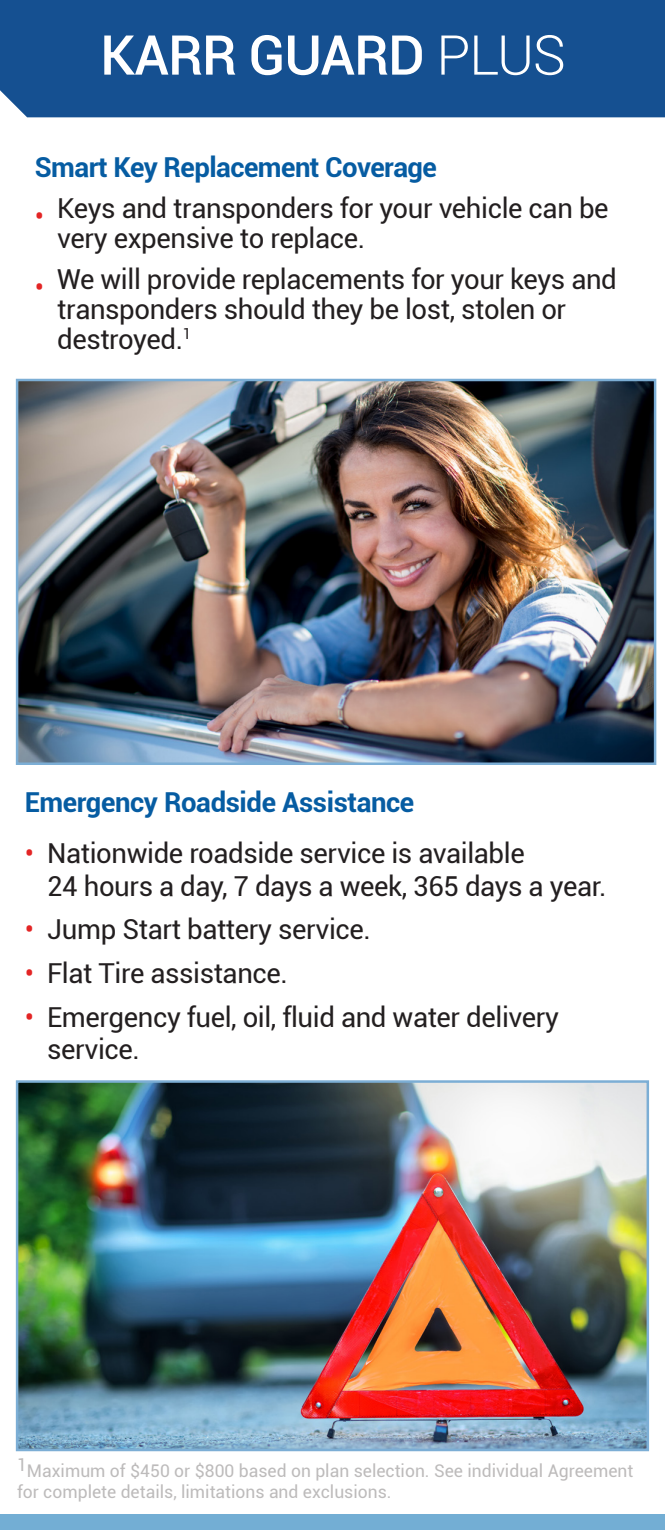
<style>
.page{position:relative;width:665px;height:1530px;background:#fff}
.page>*{position:absolute;margin:0;border:0;box-sizing:border-box;transform-origin:0 0}
.t1{font:500 55px "Roboto";letter-spacing:-.02em;color:#fff}
.t2{font:27.5px/30px "Roboto";letter-spacing:-.015em;color:#231f20}
.t3{font:700 27.5px "Roboto";letter-spacing:-.015em;color:#065ca2}
.t4{font:17.5px/21px "Roboto";color:#bdbbbb}
.s1{font-weight:300}
.s2{color:#e32525}
</style>
<div class="page">
<div style="left:0;top:0;width:664px;height:117px;background:#155091"></div>
<svg style="left:0;top:1514px;width:664px;height:1px"></svg>
<img style="left:19px;top:382px;width:634px;height:380px">
<div style="left:16px;top:379px;width:640px;height:386px;border:2px solid #7caed5"></div>
<img style="left:19px;top:1083px;width:626px;height:365px">
<div style="left:16px;top:1080px;width:632px;height:371px;border:2px solid #7caed5"></div>
<div style="left:0;top:1515px;width:664px;height:15px;background:#73aed4"></div>
<p class="t1" style="left:100px;top:16px;width:467px">KARR GUARD <span class="s1">PLUS</span></p>
<p class="t3" style="left:35px;top:148px;width:403px">Smart Key Replacement Coverage</p>
<p class="t2" style="left:57px;top:192px;width:552px;text-indent:-22px"><span class="s2">•</span> Keys and transponders for your vehicle can be very expensive to replace.</p>
<p class="t2" style="left:57px;top:263px;width:561px;text-indent:-22px"><span class="s2">•</span> We will provide replacements for your keys and transponders should they be lost, stolen or destroyed.<sup>1</sup></p>
<p class="t3" style="left:25px;top:783px;width:391px">Emergency Roadside Assistance</p>
<p class="t2" style="left:47px;top:836px;width:560px;line-height:32.5px;text-indent:-22px"><span class="s2">•</span> Nationwide roadside service is available<br>24 hours a day, 7 days a week, 365 days a year.</p>
<p class="t2" style="left:25px;top:913px;width:347px"><span class="s2">•</span> Jump Start battery service.</p>
<p class="t2" style="left:25px;top:957px;width:264px"><span class="s2">•</span> Flat Tire assistance.</p>
<p class="t2" style="left:47px;top:1000px;width:513px;line-height:32.5px;text-indent:-22px"><span class="s2">•</span> Emergency fuel, oil, fluid and water delivery service.</p>
<p class="t4" style="left:17px;top:1459px;width:617px">1Maximum of $450 or $800 based on plan selection. See individual Agreement for complete details, limitations and exclusions.</p>
</div>
